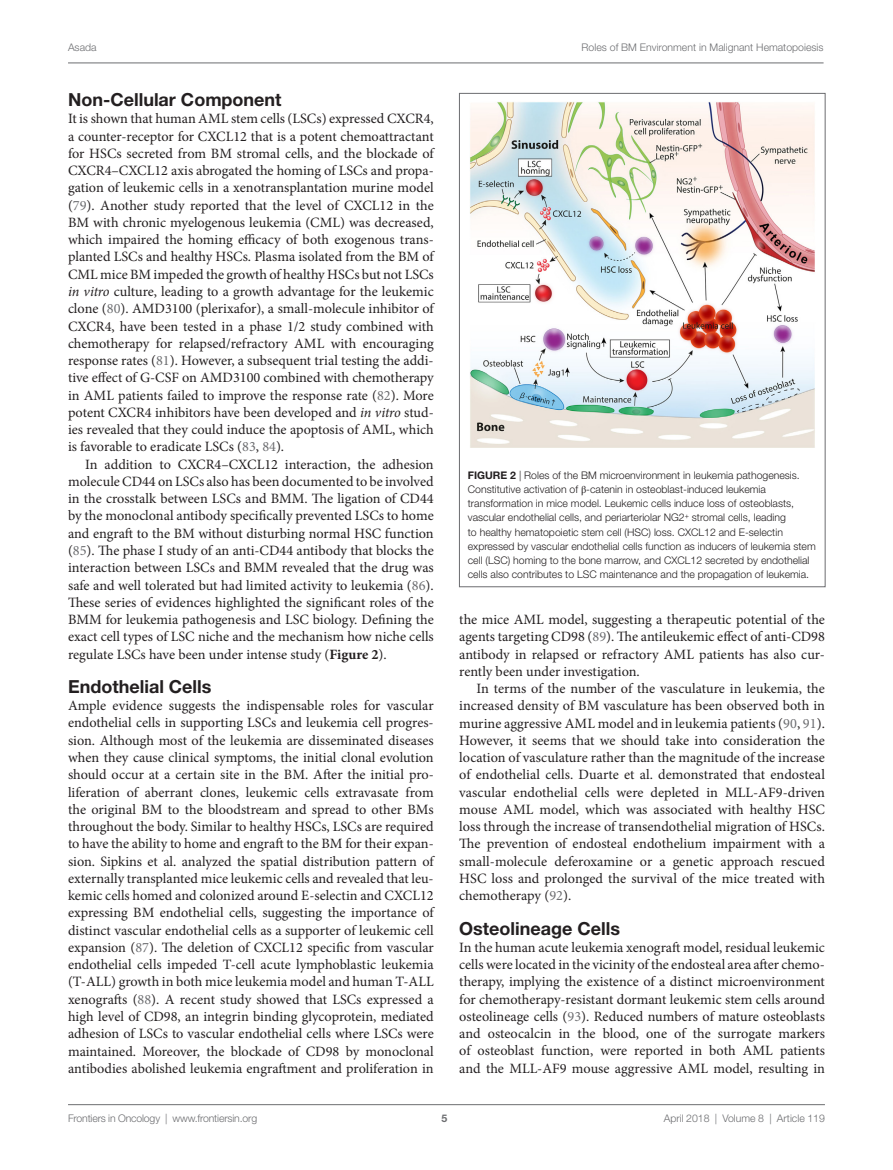
<style>
.page{position:relative;width:893px;height:1170px;background:#fff}
.page>*{position:absolute;margin:0;border:0;box-sizing:border-box;transform-origin:0 0}
.t1{font:700 18px "Helvetica Neue LT Std";color:#231f20}
.t2{font:14.25px/17.2px "Minion Pro";color:#231f20;text-align:justify}
.t3{font:300 10.5px/14.2px "Helvetica Neue LT Std";color:#231f20}
.t4{font:300 10.5px "Helvetica Neue LT Std";color:#6c6d70}
.t5{font:700 10.5px "Helvetica Neue LT Std";color:#6c6d70}
.s1{color:#6c6d70}
.s2{font-style:italic}
.s3{font-weight:700}
.s4{font-family:"STIX General";font-weight:400}
</style>
<div class="page">
<img style="left:470px;top:102px;width:345px;height:346px">
<hr style="left:68px;top:1104px;width:757px;height:1px;background:#6c6d70">
<hr style="left:68px;top:63px;width:755px;height:1px;background:#6c6d70">
<p class="t4" style="left:68px;top:41px;width:30px">Asada</p>
<p class="t4" style="left:582px;top:41px;width:243px">Roles of BM Environment in Malignant Hematopoiesis</p>
<p class="t1" style="left:68px;top:88px;width:215px">Non-Cellular Component</p>
<p class="t2" style="left:68px;top:110px;width:367px">It is shown that human AML stem cells (LSCs) expressed CXCR4, a counter-receptor for CXCL12 that is a potent chemoattractant for HSCs secreted from BM stromal cells, and the blockade of CXCR4–CXCL12 axis abrogated the homing of LSCs and propa&shy;gation of leukemic cells in a xenotransplantation murine model (<span class="s1">79</span>). Another study reported that the level of CXCL12 in the BM with chronic myelogenous leukemia (CML) was decreased, which impaired the homing efficacy of both exogenous trans&shy;planted LSCs and healthy HSCs. Plasma isolated from the BM of CML mice BM impeded the growth of healthy HSCs but not LSCs <span class="s2">in vitro</span> culture, leading to a growth advantage for the leukemic clone (<span class="s1">80</span>). AMD3100 (plerixafor), a small-molecule inhibitor of CXCR4, have been tested in a phase 1/2 study combined with chemotherapy for relapsed/refractory AML with encouraging response rates (<span class="s1">81</span>). However, a subsequent trial testing the addi&shy;tive effect of G-CSF on AMD3100 combined with chemotherapy in AML patients failed to improve the response rate (<span class="s1">82</span>). More potent CXCR4 inhibitors have been developed and <span class="s2">in vitro</span> stud&shy;ies revealed that they could induce the apoptosis of AML, which is favorable to eradicate LSCs (<span class="s1">83</span>, <span class="s1">84</span>).</p>
<p class="t2" style="left:68px;top:455px;width:367px;text-indent:17px">In addition to CXCR4–CXCL12 interaction, the adhesion molecule CD44 on LSCs also has been documented to be involved in the crosstalk between LSCs and BMM. The ligation of CD44 by the monoclonal antibody specifically prevented LSCs to home and engraft to the BM without disturbing normal HSC function (<span class="s1">85</span>). The phase I study of an anti-CD44 antibody that blocks the interaction between LSCs and BMM revealed that the drug was safe and well tolerated but had limited activity to leukemia (<span class="s1">86</span>).<br>These series of evidences highlighted the significant roles of the BMM for leukemia pathogenesis and LSC biology. Defining the exact cell types of LSC niche and the mechanism how niche cells regulate LSCs have been under intense study (<span class="s3">Figure 2</span>).</p>
<p class="t1" style="left:68px;top:675px;width:145px">Endothelial Cells</p>
<p class="t2" style="left:68px;top:697px;width:367px">Ample evidence suggests the indispensable roles for vascular endothelial cells in supporting LSCs and leukemia cell progres&shy;sion. Although most of the leukemia are disseminated diseases when they cause clinical symptoms, the initial clonal evolution should occur at a certain site in the BM. After the initial pro&shy;liferation of aberrant clones, leukemic cells extravasate from the original BM to the bloodstream and spread to other BMs throughout the body. Similar to healthy HSCs, LSCs are required to have the ability to home and engraft to the BM for their expan&shy;sion. Sipkins et al. analyzed the spatial distribution pattern of externally transplanted mice leukemic cells and revealed that leu&shy;kemic cells homed and colonized around E-selectin and CXCL12 expressing BM endothelial cells, suggesting the importance of distinct vascular endothelial cells as a supporter of leukemic cell expansion (<span class="s1">87</span>). The deletion of CXCL12 specific from vascular endothelial cells impeded T-cell acute lymphoblastic leukemia (T-ALL) growth in both mice leukemia model and human T-ALL xenografts (<span class="s1">88</span>). A recent study showed that LSCs expressed a high level of CD98, an integrin binding glycoprotein, mediated adhesion of LSCs to vascular endothelial cells where LSCs were maintained. Moreover, the blockade of CD98 by monoclonal antibodies abolished leukemia engraftment and proliferation in</p>
<p class="t3" style="left:468px;top:467px;width:349px"><span class="s3">Figure 2</span> | Roles of the BM microenvironment in leukemia pathogenesis.<br>Constitutive activation of <span class="s4">β</span>-catenin in osteoblast-induced leukemia transformation in mice model. Leukemic cells induce loss of osteoblasts, vascular endothelial cells, and periarteriolar NG2<sup>+</sup> stromal cells, leading<br>to healthy hematopoietic stem cell (HSC) loss. CXCL12 and E-selectin expressed by vascular endothelial cells function as inducers of leukemia stem cell (LSC) homing to the bone marrow, and CXCL12 secreted by endothelial cells also contributes to LSC maintenance and the propagation of leukemia.</p>
<p class="t2" style="left:459px;top:611px;width:367px">the mice AML model, suggesting a therapeutic potential of the agents targeting CD98 (<span class="s1">89</span>). The antileukemic effect of anti-CD98 antibody in relapsed or refractory AML patients has also cur&shy;rently been under investigation.</p>
<p class="t2" style="left:459px;top:680px;width:367px;text-indent:17px">In terms of the number of the vasculature in leukemia, the increased density of BM vasculature has been observed both in murine aggressive AML model and in leukemia patients (<span class="s1">90</span>, <span class="s1">91</span>).<br>However, it seems that we should take into consideration the location of vasculature rather than the magnitude of the increase of endothelial cells. Duarte et al. demonstrated that endosteal vascular endothelial cells were depleted in MLL-AF9-driven mouse AML model, which was associated with healthy HSC loss through the increase of transendothelial migration of HSCs.<br>The prevention of endosteal endothelium impairment with a small-molecule deferoxamine or a genetic approach rescued HSC loss and prolonged the survival of the mice treated with chemotherapy (<span class="s1">92</span>).</p>
<p class="t1" style="left:459px;top:916px;width:162px">Osteolineage Cells</p>
<p class="t2" style="left:459px;top:938px;width:367px">In the human acute leukemia xenograft model, residual leukemic cells were located in the vicinity of the endosteal area after chemo&shy;therapy, implying the existence of a distinct microenvironment for chemotherapy-resistant dormant leukemic stem cells around osteolineage cells (<span class="s1">93</span>). Reduced numbers of mature osteoblasts and osteocalcin in the blood, one of the surrogate markers of osteoblast function, were reported in both AML patients and the MLL-AF9 mouse aggressive AML model, resulting in</p>
<p class="t4" style="left:68px;top:1111px;width:191px">Frontiers in Oncology | www.frontiersin.org</p>
<p class="t4" style="left:664px;top:1111px;width:163px">April 2018 | Volume 8 | Article 119</p>
<p class="t5" style="left:441px;top:1111px;width:7px">5</p>
</div>
